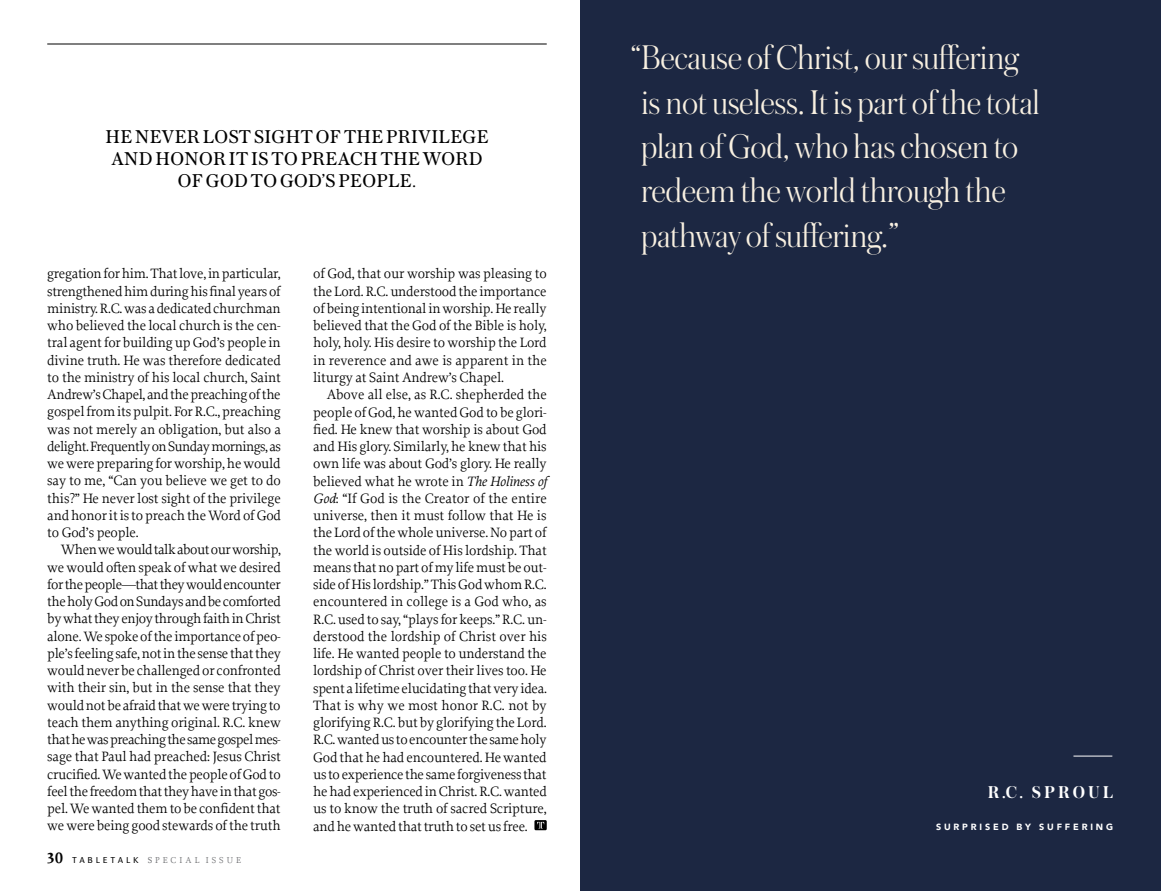
<style>
.page{position:relative;width:1161px;height:891px;background:#fff}
.page>*{position:absolute;margin:0;border:0;box-sizing:border-box;transform-origin:0 0}
.t1{font:300 36px/44.4px "Austin";letter-spacing:-.01em;color:#f8f0e1}
.t2{font:19.5px/21.8px "Austin Text";letter-spacing:.02em;color:#000;text-align:center}
.t3{font:600 18px "Austin";letter-spacing:.175em;color:#fff}
.t4{font:14.25px/17.2px "Proforma";letter-spacing:-.01em;color:#000;text-align:justify}
.t5{font:9px "Proforma";letter-spacing:.33em;color:#6d6e71}
.t6{font:900 9px "Avenir";letter-spacing:.32em;color:#fff}
.s1{font-weight:700;font-size:15.75px;color:#000}
.s2{font-family:"Bernina Sans";font-size:8.7px;color:#000}
.s3{font-weight:500}
.s4{font-style:italic}
</style>
<div class="page">
<svg style="left:534px;top:820px;width:13px;height:10px"></svg>
<hr style="left:47px;top:44px;width:500px;height:1px;background:#000">
<div style="left:580px;top:0;width:581px;height:891px;background:#1c2742"></div>
<hr style="left:1073px;top:756px;width:39px;height:1px;background:#fff">
<h2 class="t2" style="left:105px;top:126px;width:385px">HE NEVER LOST SIGHT OF THE PRIVILEGE<br>AND HONOR IT IS TO PREACH THE WORD<br>OF GOD TO GOD’S PEOPLE.</h2>
<p class="t4" style="left:47px;top:265px;width:235px">gregation for him. That love, in particular, strengthened him during his final years of ministry. R.C. was a dedicated churchman who believed the local church is the cen&shy;tral agent for building up God’s people in divine truth. He was therefore dedicated to the ministry of his local church, Saint Andrew’s Chapel, and the preaching of the gospel from its pulpit. For R.C., preaching was not merely an obligation, but also a delight. Frequently on Sunday mornings, as we were preparing for worship, he would say to me, “Can you believe we get to do this?” He never lost sight of the privilege and honor it is to preach the Word of God to God’s people.</p>
<p class="t4" style="left:47px;top:541px;width:235px;text-indent:13px">When we would talk about our worship, we would often speak of what we desired for the people—that they would encounter the holy God on Sundays and be comforted by what they enjoy through faith in Christ alone. We spoke of the importance of peo&shy;ple’s feeling safe, not in the sense that they would never be challenged or confronted with their sin, but in the sense that they would not be afraid that we were trying to teach them anything original. R.C. knew that he was preaching the same gospel mes&shy;sage that Paul had preached: Jesus Christ crucified. We wanted the people of God to feel the freedom that they have in that gos&shy;pel. We wanted them to be confident that we were being good stewards of the truth</p>
<p class="t5" style="left:47px;top:855px;width:196px"><span class="s1">30</span> <span class="s2">TABLETALK</span> <span class="s3">S</span>PECIAL ISSUE</p>
<p class="t4" style="left:313px;top:265px;width:235px">of God, that our worship was pleasing to the Lord. R.C. understood the importance of being intentional in worship. He really believed that the God of the Bible is holy, holy, holy. His desire to worship the Lord in reverence and awe is apparent in the liturgy at Saint Andrew’s Chapel.</p>
<p class="t4" style="left:313px;top:386px;width:235px;text-indent:13px">Above all else, as R.C. shepherded the people of God, he wanted God to be glori&shy;fied. He knew that worship is about God and His glory. Similarly, he knew that his own life was about God’s glory. He really believed what he wrote in <span class="s4">The Holiness of God</span>: “If God is the Creator of the entire universe, then it must follow that He is the Lord of the whole universe. No part of the world is outside of His lordship. That means that no part of my life must be out&shy;side of His lordship.” This God whom R.C. encountered in college is a God who, as R.C. used to say, “plays for keeps.” R.C. un&shy;derstood the lordship of Christ over his life. He wanted people to understand the lordship of Christ over their lives too. He spent a lifetime elucidating that very idea.<br>That is why we most honor R.C. not by glorifying R.C. but by glorifying the Lord.<br>R.C. wanted us to encounter the same holy God that he had encountered. He wanted us to experience the same forgiveness that he had experienced in Christ. R.C. wanted us to know the truth of sacred Scripture, and he wanted that truth to set us free.</p>
<h1 class="t1" style="left:631px;top:34px;width:411px">“Because of Christ, our suffering is not useless. It is part of the total plan of God, who has chosen to redeem the world through the pathway of suffering.”</h1>
<p class="t3" style="left:988px;top:780px;width:127px">R.C. SPROUL</p>
<p class="t6" style="left:936px;top:819px;width:179px">SURPRISED BY SUFFERING</p>
</div>
